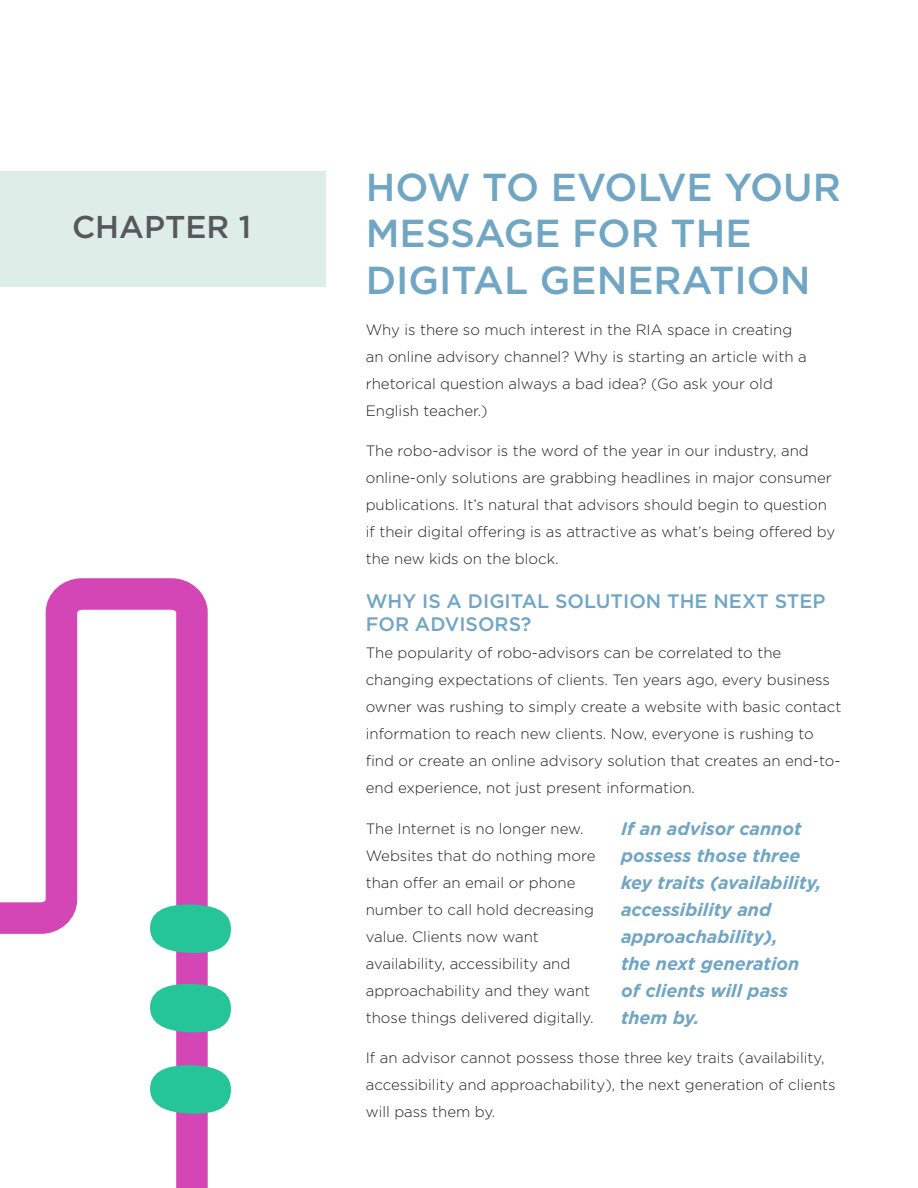
<style>
.page{position:relative;width:918px;height:1188px;background:#fff}
.page>*{position:absolute;margin:0;border:0;box-sizing:border-box;transform-origin:0 0}
.Headline{font:500 39px/46.8px "Gotham";color:#70a6c4}
.Body_Copy{font:500 31.5px "Gotham";color:#57585a}
.subhead{font:500 19.5px/23.4px "Gotham";color:#70a6c4}
.pull_quote{font:italic 700 18px/27px "Gotham";color:#70a6c4}
.Body_Copy-2{font:300 15px/27px "Gotham";color:#231f20}
</style>
<div class="page">
<div style="left:0;top:171px;width:326px;height:115px;background:#deede8"></div>
<svg style="left:0;top:578px;width:208px;height:610px"></svg>
<svg style="left:150px;top:904px;width:81px;height:50px"></svg>
<svg style="left:150px;top:983px;width:81px;height:50px"></svg>
<svg style="left:150px;top:1064px;width:81px;height:51px"></svg>
<p class="Body_Copy" style="left:72px;top:206px;width:181px">CHAPTER 1</p>
<p class="Headline" style="left:366px;top:163px;width:477px">HOW TO EVOLVE YOUR<br>MESSAGE FOR THE<br>DIGITAL GENERATION</p>
<p class="Body_Copy-2" style="left:366px;top:316px;width:442px">Why is there so much interest in the RIA space in creating an online advisory channel? Why is starting an article with a rhetorical question always a bad idea? (Go ask your old English teacher.)</p>
<p class="Body_Copy-2" style="left:366px;top:437px;width:471px">The robo-advisor is the word of the year in our industry, and online-only solutions are grabbing headlines in major consumer publications. It’s natural that advisors should begin to question if their digital offering is as attractive as what’s being offered by the new kids on the block.</p>
<p class="subhead" style="left:366px;top:589px;width:461px">WHY IS A DIGITAL SOLUTION THE NEXT STEP<br>FOR ADVISORS?</p>
<p class="Body_Copy-2" style="left:366px;top:639px;width:477px">The popularity of robo-advisors can be correlated to the changing expectations of clients. Ten years ago, every business owner was rushing to simply create a website with basic contact information to reach new clients. Now, everyone is rushing to find or create an online advisory solution that creates an end-to&shy;end experience, not just present information.</p>
<p class="Body_Copy-2" style="left:366px;top:815px;width:231px">The Internet is no longer new.<br>Websites that do nothing more than offer an email or phone number to call hold decreasing value. Clients now want availability, accessibility and approachability and they want those things delivered digitally.</p>
<p class="Body_Copy-2" style="left:366px;top:1044px;width:471px">If an advisor cannot possess those three key traits (availability, accessibility and approachability), the next generation of clients will pass them by.</p>
<p class="pull_quote" style="left:621px;top:815px;width:202px">If an advisor cannot possess those three key traits (availability, accessibility and approachability),<br>the next generation of clients will pass them by.</p>
</div>
